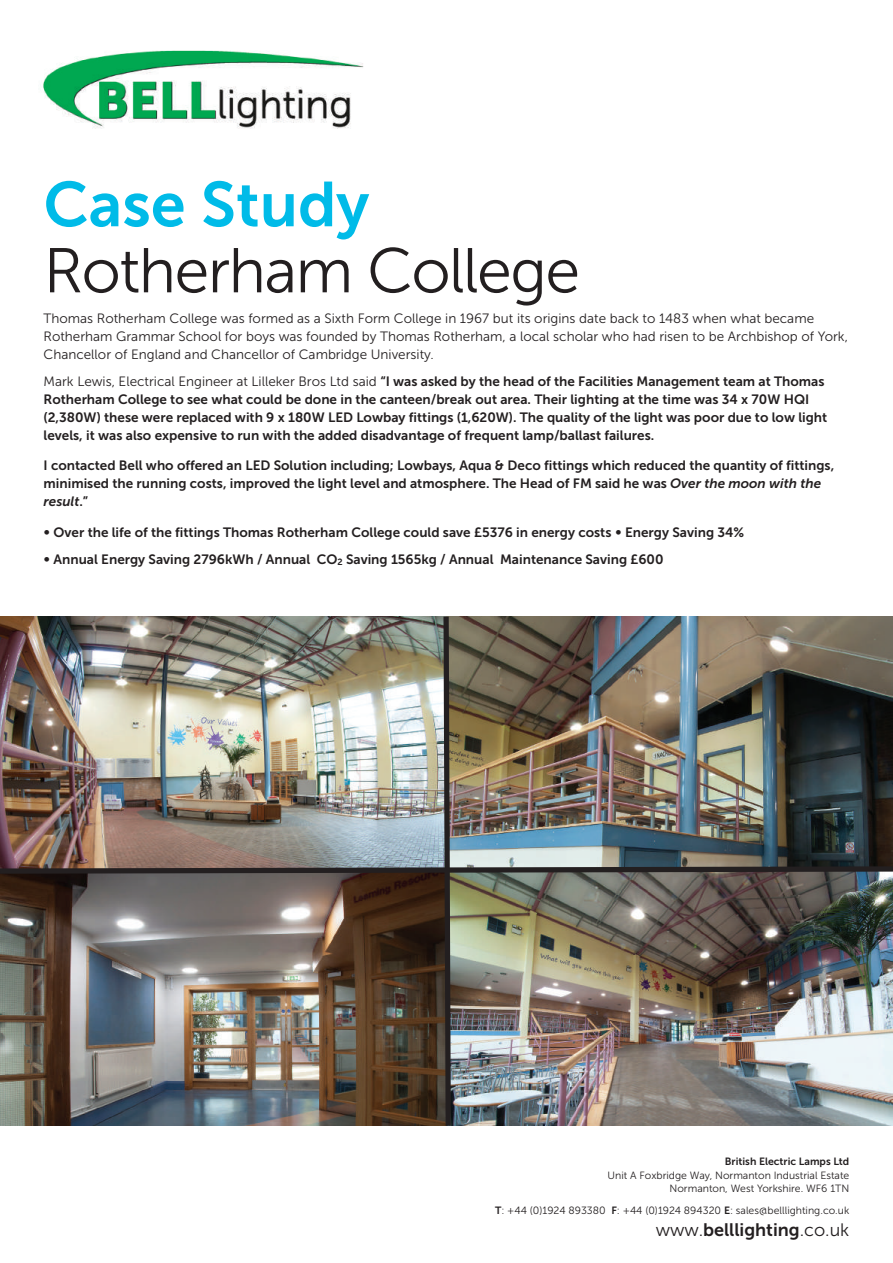
<style>
.page{position:relative;width:893px;height:1263px;background:#fff}
.page>*{position:absolute;margin:0;border:0;box-sizing:border-box;transform-origin:0 0}
.t1{font:63px "Museo Sans 300";letter-spacing:-.025em;color:#231f20}
.t2{font:63px "Museo Sans 700";color:#00bbe8}
.t3{font:18px "Museo Sans 700";color:#231f20}
.t4{font:13.5px/18px "Museo Sans 700";color:#231f20}
.t5{font:13.5px/18px "Museo Sans 300";color:#231f20}
.t6{font:10.5px/13.5px "Museo Sans 300";color:#231f20;text-align:right}
.t7{font:10.5px "Museo Sans 700";color:#231f20}
.s1{font-family:"Museo Sans 300"}
.s2{font-style:italic}
.s3{font-family:"Museo Sans 700"}
</style>
<div class="page">
<img style="left:43px;top:50px;width:321px;height:79px">
<img style="left:0;top:616px;width:893px;height:510px">
<h1 class="t2" style="left:44px;top:169px;width:327px">Case Study</h1>
<h1 class="t1" style="left:44px;top:237px;width:538px">Rotherham College</h1>
<p class="t5" style="left:44px;top:309px;width:806px">Thomas Rotherham College was formed as a Sixth Form College in 1967 but its origins date back to 1483 when what became<br>Rotherham Grammar School for boys was founded by Thomas Rotherham, a local scholar who had risen to be Archbishop of York,<br>Chancellor of England and Chancellor of Cambridge University.</p>
<p class="t4" style="left:44px;top:372px;width:785px"><span class="s1">Mark Lewis, Electrical Engineer at Lilleker Bros Ltd said</span> “I was asked by the head of the Facilities Management team at Thomas Rotherham College to see what could be done in the canteen/break out area. Their lighting at the time was 34 x 70W HQI (2,380W) these were replaced with 9 x 180W LED Lowbay fittings (1,620W). The quality of the light was poor due to low light levels, it was also expensive to run with the added disadvantage of frequent lamp/ballast failures.</p>
<p class="t4" style="left:44px;top:457px;width:792px">I contacted Bell who offered an LED Solution including; Lowbays, Aqua &amp; Deco fittings which reduced the quantity of fittings, minimised the running costs, improved the light level and atmosphere. The Head of FM said he was <span class="s2">Over the moon with the result</span>.”</p>
<p class="t4" style="left:44px;top:519px;width:702px;line-height:26.5px"><span class="s1">∞</span> Over the life of the fittings Thomas Rotherham College could save £5376 in energy costs <span class="s1">∞</span> Energy Saving 34% <span class="s1">∞</span> Annual Energy Saving 2796kWh / Annual CO<sub>2</sub> Saving 1565kg / Annual Maintenance Saving £600</p>
<p class="t7" style="left:725px;top:1155px;width:126px">British Electric Lamps Ltd</p>
<p class="t6" style="left:608px;top:1168px;width:243px">Unit A Foxbridge Way, Normanton Industrial Estate<br>Normanton, West Yorkshire. WF6 1TN</p>
<p class="t6" style="left:495px;top:1204px;width:356px"><span class="s3">T</span>: +44 (0)1924 893380 <span class="s3">F</span>: +44 (0)1924 894320 <span class="s3">E</span>: sales@belllighting.co.uk</p>
<h2 class="t3" style="left:656px;top:1219px;width:195px"><span class="s1">www.</span>belllighting<span class="s1">.co.uk</span></h2>
</div>
